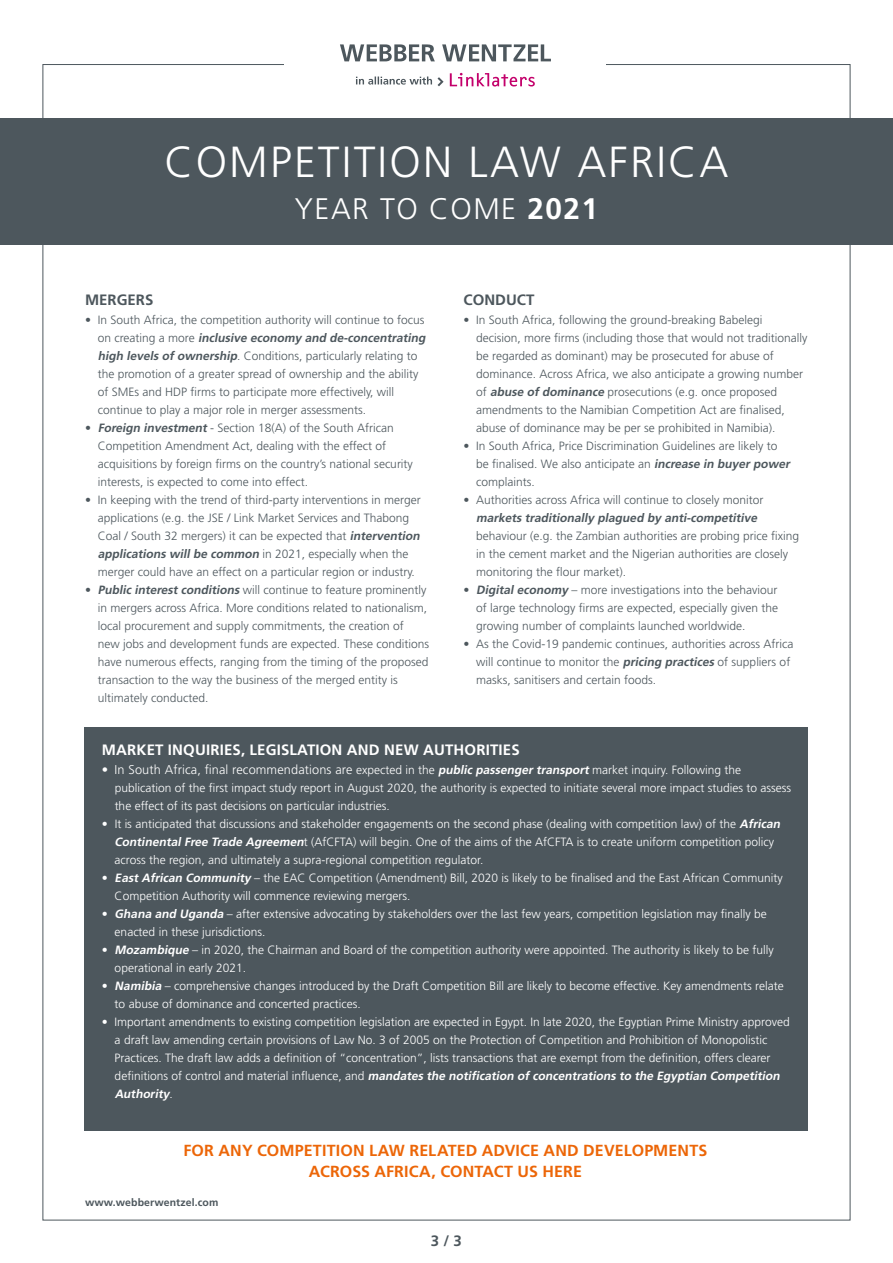
<style>
.page{position:relative;width:893px;height:1263px;background:#fff}
.page>*{position:absolute;margin:0;border:0;box-sizing:border-box;transform-origin:0 0}
.t1{font:300 43.5px "Frutiger LT Std";letter-spacing:.05em;color:#fff}
.t2{font:300 29.7px "Frutiger LT Std";letter-spacing:.05em;color:#fff}
.t3{font:700 16.05px/21px "Frutiger LT Std";letter-spacing:.005em;color:#ec6608;text-align:center}
.t4{font:700 15px "Frutiger LT Std";letter-spacing:.01em;color:#fff}
.t5{font:700 15px "Frutiger LT Std";color:#4d575d}
.t6{font:300 12px/18px "Frutiger LT Std";color:#4d575d}
.t7{font:300 12px/18px "Frutiger LT Std";color:#fff}
.t8{font:italic 700 12px "Frutiger LT Std";color:#4d575d}
.t9{font:700 10.5px "Frutiger LT Std";letter-spacing:.01em;color:#4d575d}
.s1{font-weight:700}
.s2{font-weight:700;font-style:italic}
.s3{font-size:12.75px}
</style>
<div class="page">
<svg style="left:340px;top:44px;width:211px;height:17px"></svg>
<svg style="left:450px;top:73px;width:85px;height:14px"></svg>
<svg style="left:356px;top:77px;width:88px;height:9px"></svg>
<div style="left:0;top:119px;width:893px;height:126px;background:#4d575d"></div>
<div style="left:85px;top:727px;width:723px;height:404px;background:#4d575d"></div>
<h1 class="t1" style="left:164px;top:138px;width:565px">COMPETITION LAW AFRICA</h1>
<h2 class="t2" style="left:295px;top:192px;width:304px">YEAR TO COME <span class="s1">2021</span></h2>
<p class="t5" style="left:85px;top:290px;width:70px">MERGERS</p>
<p class="t6" style="left:98px;top:311px;width:332px;text-indent:-13px">• In South Africa, the competition authority will continue to focus o n c r e a t i n g a m o r e <span class="s2">inclusive economy and de-concentrating high levels of ownership</span>. Conditions, particularly relating to the promotion of a greater spread of ownership and the ability of SMEs and HDP firms to participate more effectively, will continue to play a major role in merger assessments.</p>
<p class="t6" style="left:98px;top:419px;width:317px;text-indent:-13px">• <span class="s2">Foreign investment</span> - Section 18(A) of the South African Competition Amendment Act, dealing with the effect of acquisitions by foreign firms on the country’s national security interests, is expected to come into effect.</p>
<p class="t6" style="left:98px;top:491px;width:326px;text-indent:-13px">• In keeping with the trend of third-party interventions in merger applications (e.g. the JSE / Link Market Services and Thabong Coal / South 32 mergers) it can be expected that <span class="s2">intervention applications will be common</span> i n 2 0 2 1 , e s p e c i a l l y w h e n t h e merger could have an effect on a particular region or industry.</p>
<p class="t6" style="left:98px;top:581px;width:333px;text-indent:-13px">• <span class="s2">Public interest conditions</span> will continue to feature prominently in mergers across Africa. More conditions related to nationalism, local procurement and supply commitments, the creation of<br>new jobs and development funds are expected. These conditions have numerous effects, ranging from the timing of the proposed transaction to the way the business of the merged entity is ultimately conducted.</p>
<p class="t5" style="left:463px;top:290px;width:72px">CONDUCT</p>
<p class="t6" style="left:476px;top:311px;width:333px;text-indent:-13px">• In South Africa, following the ground-breaking Babelegi decision, more firms (including those that would not traditionally be regarded as dominant) may be prosecuted for abuse of dominance. Across Africa, we also anticipate a growing number of <span class="s2">abuse of dominance</span> prosecutions (e.g. once proposed amendments to the Namibian Competition Act are finalised, abuse of dominance may be per se prohibited in Namibia).</p>
<p class="t6" style="left:476px;top:437px;width:318px;text-indent:-13px">• In South Africa, Price Discrimination Guidelines are likely to be finalised. We also anticipate an <span class="s2">increase in buyer power </span>complaints.</p>
<p class="t6" style="left:463px;top:491px;width:301px">• Authorities across Africa will continue to closely monitor</p>
<p class="t8" style="left:476px;top:511px;width:285px">markets traditionally plagued by anti-competitive</p>
<p class="t6" style="left:476px;top:527px;width:324px">behaviour (e.g. the Zambian authorities are probing price fixing in the cement market and the Nigerian authorities are closely monitoring the flour market).</p>
<p class="t6" style="left:476px;top:581px;width:303px;text-align:justify;text-indent:-13px">• <span class="s2">Digital economy</span> – more investigations into the behaviour of large technology firms are expected, especially given the growing number of complaints launched worldwide.</p>
<p class="t6" style="left:476px;top:635px;width:319px;text-indent:-13px">• As the Covid-19 pandemic continues, authorities across Africa will continue to monitor the <span class="s2">pricing practices</span> of suppliers of masks, sanitisers and certain foods.</p>
<p class="t4" style="left:102px;top:740px;width:419px">MARKET INQUIRIES, LEGISLATION AND NEW AUTHORITIES</p>
<p class="t7" style="left:115px;top:761px;width:678px;text-indent:-13px"><span class="s3">• In South Africa, final recommendations are</span> expected in the <span class="s2">public passenger transport</span> market inquiry. Following the publication of the first impact study report in August 2020, the authority is expected to initiate several more impact studies to assess the effect of its past decisions on particular industries.</p>
<p class="t7" style="left:115px;top:815px;width:669px;text-indent:-13px">• It is anticipated that discussions and stakeholder engagements on the second phase (dealing with competition law) of the <span class="s2">African<br>Continental Free Trade Agreemen</span>t (AfCFTA) will begin. One of the aims of the AfCFTA is to create uniform competition policy across the region, and ultimately a supra-regional competition regulator.</p>
<p class="t7" style="left:115px;top:869px;width:670px;text-indent:-13px">• <span class="s2">East African Community</span> – the EAC Competition (Amendment) Bill, 2020 is likely to be finalised and the East African Community<br>Competition Authority will commence reviewing mergers.</p>
<p class="t7" style="left:115px;top:905px;width:654px;text-indent:-13px">• <span class="s2">Ghana and Uganda</span> – after extensive advocating by stakeholders over the last few years, competition legislation may finally be enacted in these jurisdictions.</p>
<p class="t7" style="left:115px;top:941px;width:661px;text-indent:-13px">• <span class="s2">Mozambique</span> – in 2020, the Chairman and Board of the competition authority were appointed. The authority is likely to be fully operational in early 2021.</p>
<p class="t7" style="left:115px;top:977px;width:670px;text-indent:-13px">• <span class="s2">Namibia</span> – comprehensive changes introduced by the Draft Competition Bill are likely to become effective. Key amendments relate to abuse of dominance and concerted practices.</p>
<p class="t7" style="left:115px;top:1013px;width:676px;text-indent:-13px">• Important amendments to existing competition legislation are expected in Egypt. In late 2020, the Egyptian Prime Ministry approved a draft law amending certain provisions of Law No. 3 of 2005 on the Protection of Competition and Prohibition of Monopolistic Practices. The draft law adds a definition of “concentration”, lists transactions that are exempt from the definition, offers clearer<br>d e fi n i t i o n s o f c o n t ro l a n d m a t e r i a l i n fl u e n c e , a n d <span class="s2">mandates the notification of concentrations to the Egyptian Competition Authority</span>.</p>
<h3 class="t3" style="left:183px;top:1140px;width:525px">FOR ANY COMPETITION LAW RELATED ADVICE AND DEVELOPMENTS<br>ACROSS AFRICA, CONTACT US HERE</h3>
<p class="t9" style="left:85px;top:1196px;width:135px">www.webberwentzel.com</p>
<p class="t5" style="left:431px;top:1232px;width:32px">3 / 3</p>
</div>
